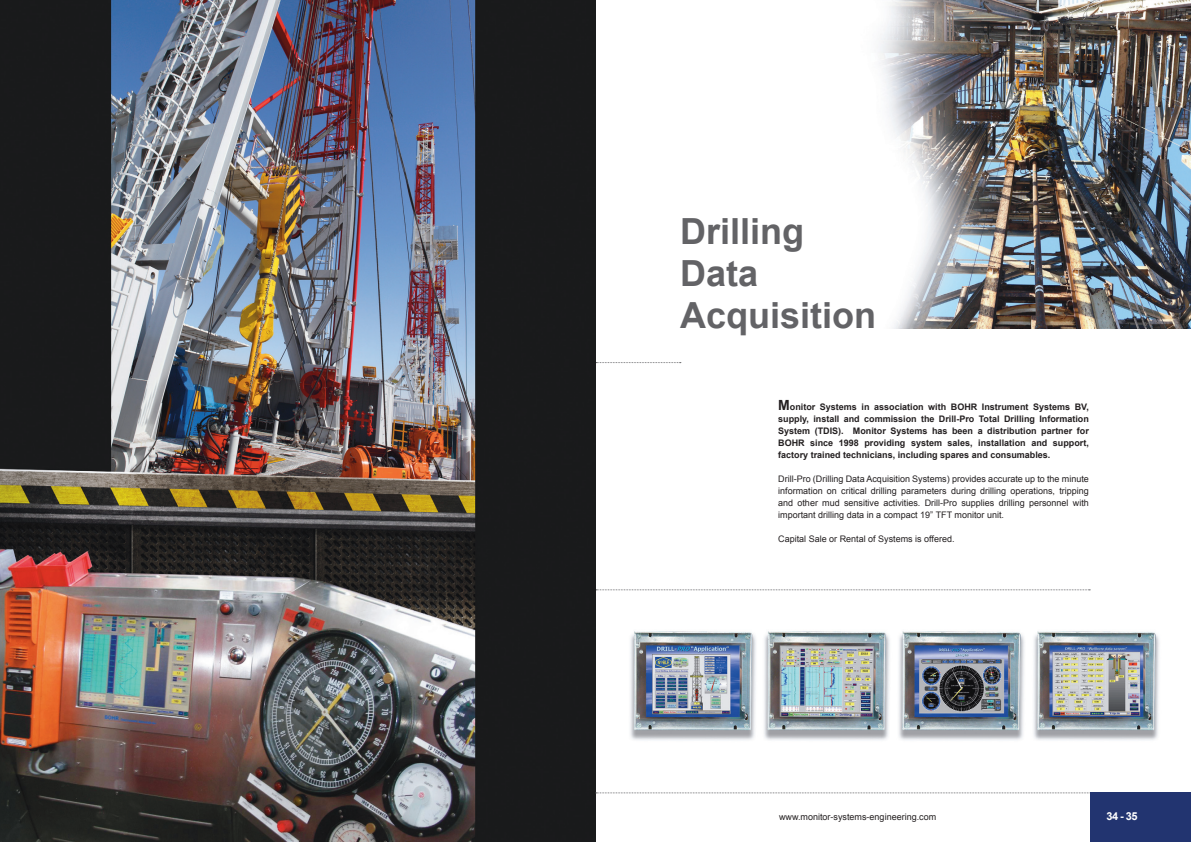
<style>
.page{position:relative;width:1191px;height:842px;background:#fff}
.page>*{position:absolute;margin:0;border:0;box-sizing:border-box;transform-origin:0 0}
.t1{font:700 36px "Arial";color:#636366}
.t2{font:700 11px "Arial";color:#fff}
.t3{font:9px/12px "Arial";color:#231f20;text-align:justify}
.t4{font:700 9px/12px "Arial";color:#231f20;text-align:justify}
.s1{font-size:14px}
</style>
<div class="page">
<img style="left:879px;top:0;width:312px;height:328px">
<svg style="left:596px;top:362px;width:85px;height:1px"></svg>
<svg style="left:596px;top:590px;width:494px;height:1px"></svg>
<img style="left:0;top:0;width:595px;height:842px">
<img style="left:630px;top:631px;width:530px;height:109px">
<svg style="left:596px;top:793px;width:494px;height:1px"></svg>
<div style="left:1090px;top:793px;width:101px;height:49px;background:#223470"></div>
<p class="t1" style="left:680px;top:208px;width:126px">Drilling</p>
<p class="t1" style="left:680px;top:250px;width:80px">Data</p>
<p class="t1" style="left:680px;top:292px;width:198px">Acquisition</p>
<p class="t4" style="left:778px;top:401px;width:312px"><span class="s1">M</span>onitor Systems in association with BOHR Instrument Systems BV, supply, install and commission the Drill-Pro Total Drilling Information System (TDIS). Monitor Systems has been a distribution partner for BOHR since 1998 providing system sales, installation and support, factory trained technicians, including spares and consumables.</p>
<p class="t3" style="left:778px;top:473px;width:312px">Drill-Pro (Drilling Data Acquisition Systems) provides accurate up to the minute information on critical drilling parameters during drilling operations, tripping and other mud sensitive activities. Drill-Pro supplies drilling personnel with important drilling data in a compact 19” TFT monitor unit.</p>
<p class="t3" style="left:778px;top:533px;width:178px">Capital Sale or Rental of Systems is offered.</p>
<p class="t3" style="left:779px;top:811px;width:159px">www.monitor-systems-engineering.com</p>
<p class="t2" style="left:1106px;top:809px;width:32px">34 - 35</p>
</div>
